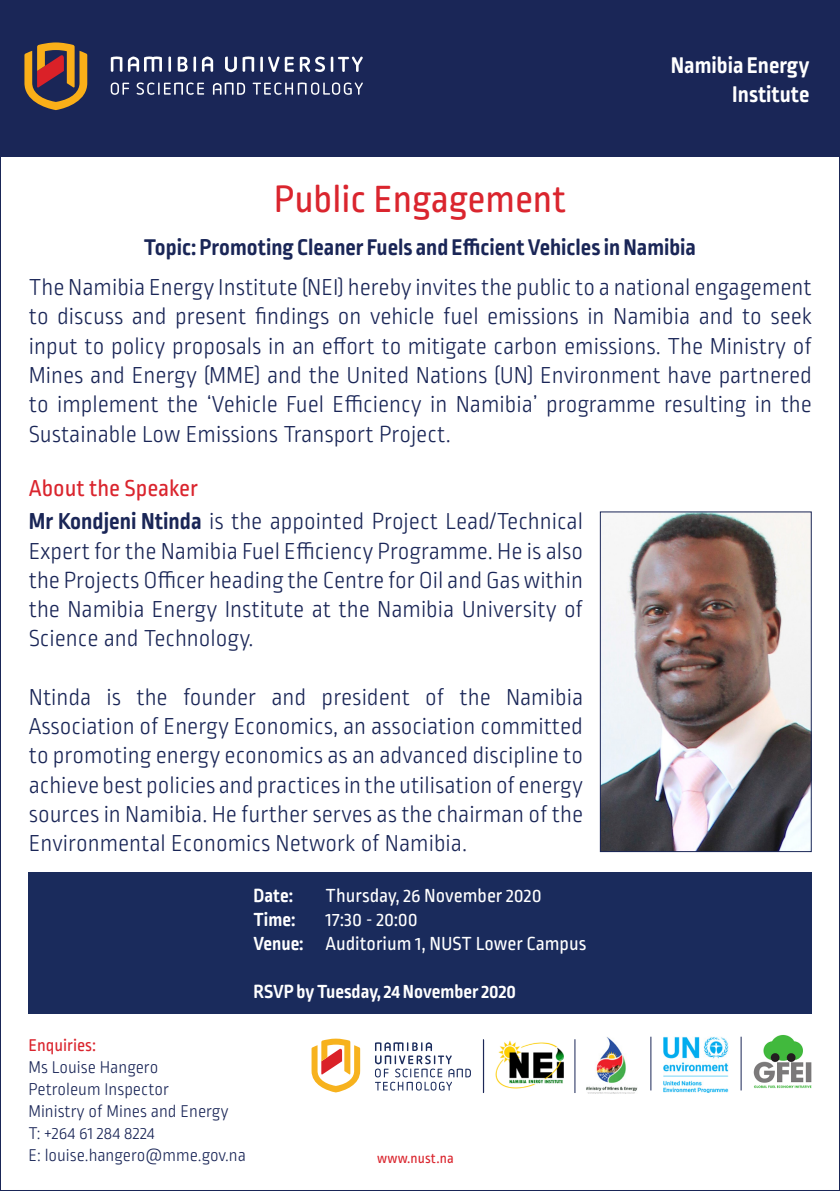
<style>
.page{position:relative;width:840px;height:1191px;background:#fff}
.page>*{position:absolute;margin:0;border:0;box-sizing:border-box;transform-origin:0 0}
.t1{font:40px "Ropa Soft Pro";color:#da252e}
.t2{font:300 24.4px/29.2px "Ropa Soft Pro";color:#1a2657;text-align:justify}
.t3{font:24.4px "Ropa Soft Pro";color:#da252e}
.t4{font:700 24px "Ropa Soft Pro";color:#1a2657}
.t5{font:700 24px "Ropa Soft Pro";color:#fff}
.t6{font:20px "Ropa Soft Pro";color:#fff}
.t7{font:700 20px "Ropa Soft Pro";color:#fff}
.t8{font:300 18px "Ropa Soft Pro";color:#1a2657}
.t9{font:18px "Ropa Soft Pro";color:#da252e}
.t10{font:14.8px "Ropa Soft Pro";letter-spacing:.01em;color:#da252e}
.s1{font-weight:700}
</style>
<div class="page">
<div style="left:0;top:0;width:839px;height:156px;background:#1a2657"></div>
<svg style="left:24px;top:42px;width:63px;height:68px"></svg>
<svg style="left:111px;top:56px;width:252px;height:39px"></svg>
<div style="left:28px;top:871px;width:783px;height:142px;background:#1a2b5c"></div>
<img style="left:601px;top:514px;width:208px;height:336px">
<div style="left:599px;top:512px;width:212px;height:340px;border:1px solid #1a2657"></div>
<svg style="left:311px;top:1038px;width:49px;height:54px"></svg>
<svg style="left:375px;top:1042px;width:95px;height:48px"></svg>
<img style="left:753px;top:1035px;width:58px;height:54px">
<img style="left:586px;top:1037px;width:51px;height:56px">
<img style="left:663px;top:1037px;width:65px;height:55px">
<img style="left:495px;top:1040px;width:68px;height:49px">
<hr style="left:483px;top:1039px;width:1px;height:54px;background:#1a2657">
<hr style="left:574px;top:1039px;width:1px;height:54px;background:#1a2657">
<hr style="left:650px;top:1036px;width:1px;height:54px;background:#1a2657">
<hr style="left:740px;top:1036px;width:1px;height:54px;background:#1a2657">
<p class="t5" style="left:670px;top:51px;width:140px">Namibia Energy</p>
<p class="t5" style="left:731px;top:80px;width:79px">Institute</p>
<p class="t1" style="left:274px;top:177px;width:293px">Public Engagement</p>
<p class="t4" style="left:144px;top:234px;width:553px">Topic: Promoting Cleaner Fuels and Efficient Vehicles in Namibia</p>
<p class="t2" style="left:29px;top:274px;width:784px">The Namibia Energy Institute (NEI) hereby invites the public to a national engagement to discuss and present findings on vehicle fuel emissions in Namibia and to seek input to policy proposals in an effort to mitigate carbon emissions. The Ministry of Mines and Energy (MME) and the United Nations (UN) Environment have partnered to implement the ‘Vehicle Fuel Efficiency in Namibia’ programme resulting in the Sustainable Low Emissions Transport Project.</p>
<p class="t3" style="left:29px;top:475px;width:171px">About the Speaker</p>
<p class="t2" style="left:29px;top:508px;width:555px"><span class="s1">Mr Kondjeni Ntinda</span> is the appointed Project Lead/Technical Expert for the Namibia Fuel Efficiency Programme. He is also the Projects Officer heading the Centre for Oil and Gas within the Namibia Energy Institute at the Namibia University of Science and Technology.</p>
<p class="t2" style="left:29px;top:684px;width:555px">Ntinda is the founder and president of the Namibia Association of Energy Economics, an association committed to promoting energy economics as an advanced discipline to achieve best policies and practices in the utilisation of energy sources in Namibia. He further serves as the chairman of the Environmental Economics Network of Namibia.</p>
<p class="t7" style="left:253px;top:884px;width:41px">Date:</p>
<p class="t6" style="left:325px;top:885px;width:217px">Thursday, 26 November 2020</p>
<p class="t7" style="left:253px;top:908px;width:43px">Time:</p>
<p class="t6" style="left:325px;top:909px;width:94px">17:30 - 20:00</p>
<p class="t6" style="left:253px;top:933px;width:334px"><span class="s1">Venue:</span> Auditorium 1, NUST Lower Campus</p>
<p class="t7" style="left:253px;top:980px;width:264px">RSVP by Tuesday, 24 November 2020</p>
<p class="t9" style="left:28px;top:1035px;width:69px">Enquiries:</p>
<p class="t8" style="left:28px;top:1057px;width:131px">Ms Louise Hangero</p>
<p class="t8" style="left:28px;top:1079px;width:142px">Petroleum Inspector</p>
<p class="t8" style="left:28px;top:1101px;width:202px">Ministry of Mines and Energy</p>
<p class="t8" style="left:28px;top:1123px;width:128px">T: +264 61 284 8224</p>
<p class="t8" style="left:28px;top:1145px;width:219px">E: louise.hangero@mme.gov.na</p>
<p class="t10" style="left:377px;top:1149px;width:78px">www.nust.na</p>
</div>
